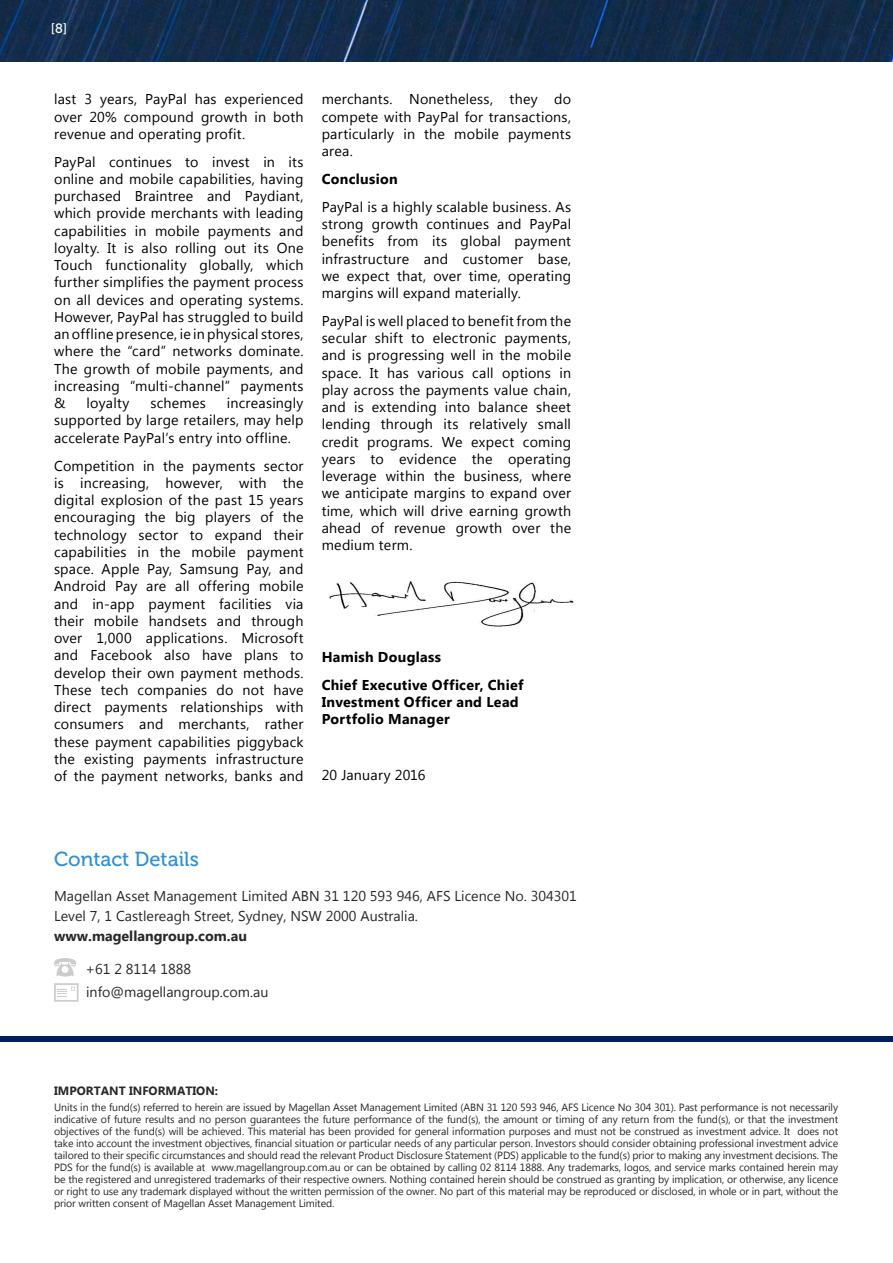
<style>
.page{position:relative;width:893px;height:1263px;background:#fff}
.page>*{position:absolute;margin:0;border:0;box-sizing:border-box;transform-origin:0 0}
.t1{font:20.25px "Museo 500";color:#2e90d7}
.Body_Copy{font:14.25px/17.2px "Microsoft New Tai Lue";letter-spacing:.015em;color:#000;text-align:justify}
.t2{font:14.25px/20.1px "Microsoft New Tai Lue";color:#292829}
.Body_Copy-2{font:700 14.25px/17.2px "Microsoft New Tai Lue";letter-spacing:.02em;color:#000}
.t3{font:13.5px "Museo 500";color:#fff}
.t4{font:700 12px "Microsoft New Tai Lue";color:#292829}
.t5{font:10.5px/12px "Microsoft Tai Le";letter-spacing:-.01em;color:#292829;text-align:justify}
.s1{font-weight:700}
</style>
<div class="page">
<img style="left:0;top:0;width:893px;height:62px">
<img style="left:329px;top:581px;width:245px;height:46px">
<div style="left:0;top:1036px;width:893px;height:6px;background:#001f5b"></div>
<svg style="left:54px;top:983px;width:25px;height:19px"></svg>
<svg style="left:54px;top:958px;width:22px;height:18px"></svg>
<p class="t3" style="left:51px;top:21px;width:18px">[8]</p>
<p class="Body_Copy" style="left:54px;top:92px;width:251px">last 3 years, PayPal has experienced over 20% compound growth in both revenue and operating profit.</p>
<p class="Body_Copy" style="left:54px;top:154px;width:251px">PayPal continues to invest in its online and mobile capabilities, having purchased Braintree and Paydiant, which provide merchants with leading capabilities in mobile payments and loyalty. It is also rolling out its One Touch functionality globally, which further simplifies the payment process on all devices and operating systems.<br>However, PayPal has struggled to build an offline presence, ie in physical stores, where the “card” networks dominate.<br>The growth of mobile payments, and increasing “multi-channel” payments &amp;</p>
<p class="Body_Copy" style="left:54px;top:396px;width:251px;text-indent:173px">increasingly supported by large retailers, may help accelerate PayPal’s entry into offline.</p>
<p class="Body_Copy" style="left:54px;top:458px;width:251px">Competition in the payments sector is increasing, however, with the digital explosion of the past 15 years encouraging the big players of the technology sector to expand their capabilities in the mobile payment space. Apple Pay, Samsung Pay, and Android Pay are all offering mobile and in-app payment facilities via their mobile handsets and through over 1,000 applications. Microsoft and Facebook also have plans to develop their own payment methods.<br>These tech companies do not have direct payments relationships with consumers and merchants, rather these payment capabilities piggyback the existing payments infrastructure of the payment networks, banks and</p>
<p class="Body_Copy" style="left:87px;top:396px;width:44px">loyalty</p>
<p class="Body_Copy" style="left:151px;top:396px;width:57px">schemes</p>
<p class="Body_Copy" style="left:322px;top:92px;width:251px">merchants. Nonetheless, they do compete with PayPal for transactions, particularly in the mobile payments area.</p>
<p class="Body_Copy-2" style="left:322px;top:171px;width:78px">Conclusion</p>
<p class="Body_Copy" style="left:322px;top:199px;width:251px">PayPal is a highly scalable business. As strong growth continues and PayPal benefits from its global payment infrastructure and customer base, we expect that, over time, operating margins will expand materially.</p>
<p class="Body_Copy" style="left:322px;top:313px;width:251px">PayPal is well placed to benefit from the secular shift to electronic payments, and is progressing well in the mobile space. It has various call options in play across the payments value chain, and is extending into balance sheet lending through its relatively small credit programs. We expect coming years to evidence the operating leverage within the business, where we anticipate margins to expand over time, which will drive earning growth ahead of revenue growth over the medium term.</p>
<p class="Body_Copy-2" style="left:322px;top:649px;width:121px">Hamish Douglass</p>
<p class="Body_Copy-2" style="left:322px;top:677px;width:203px">Chief Executive Officer, Chief<br>Investment Officer and Lead<br>Portfolio Manager</p>
<p class="Body_Copy" style="left:322px;top:767px;width:105px">20 January 2016</p>
<p class="t1" style="left:54px;top:848px;width:146px">Contact Details</p>
<p class="t2" style="left:54px;top:887px;width:524px">Magellan Asset Management Limited ABN 31 120 593 946, AFS Licence No. 304301</p>
<p class="t2" style="left:54px;top:907px;width:365px">Level 7, 1 Castlereagh Street, Sydney, NSW 2000 Australia. <span class="s1">www.magellangroup.com.au</span></p>
<p class="t2" style="left:85px;top:960px;width:107px">+61 2 8114 1888</p>
<p class="t2" style="left:86px;top:983px;width:184px">info@magellangroup.com.au</p>
<p class="t4" style="left:54px;top:1083px;width:165px">IMPORTANT INFORMATION:</p>
<p class="t5" style="left:54px;top:1102px;width:786px">Units in the fund(s) referred to herein are issued by Magellan Asset Management Limited (ABN 31 120 593 946, AFS Licence No 304 301). Past performance is not necessarily indicative of future results and no person guarantees the future performance of the fund(s), the amount or timing of any return from the fund(s), or that the investment objectives of the fund(s) will be achieved. This material has been provided for general information purposes and must not be construed as investment advice. It does not take into account the investment objectives, financial situation or particular needs of any particular person. Investors should consider obtaining professional investment advice tailored to their specific circumstances and should read the relevant Product Disclosure Statement (PDS) applicable to the fund(s) prior to making any investment decisions. The PDS for the fund(s) is available at www.magellangroup.com.au or can be obtained by calling 02 8114 1888. Any trademarks, logos, and service marks contained herein may be the registered and unregistered trademarks of their respective owners. Nothing contained herein should be construed as granting by implication, or otherwise, any licence or right to use any trademark displayed without the written permission of the owner. No part of this material may be reproduced or disclosed, in whole or in part, without the prior written consent of Magellan Asset Management Limited.</p>
</div>
